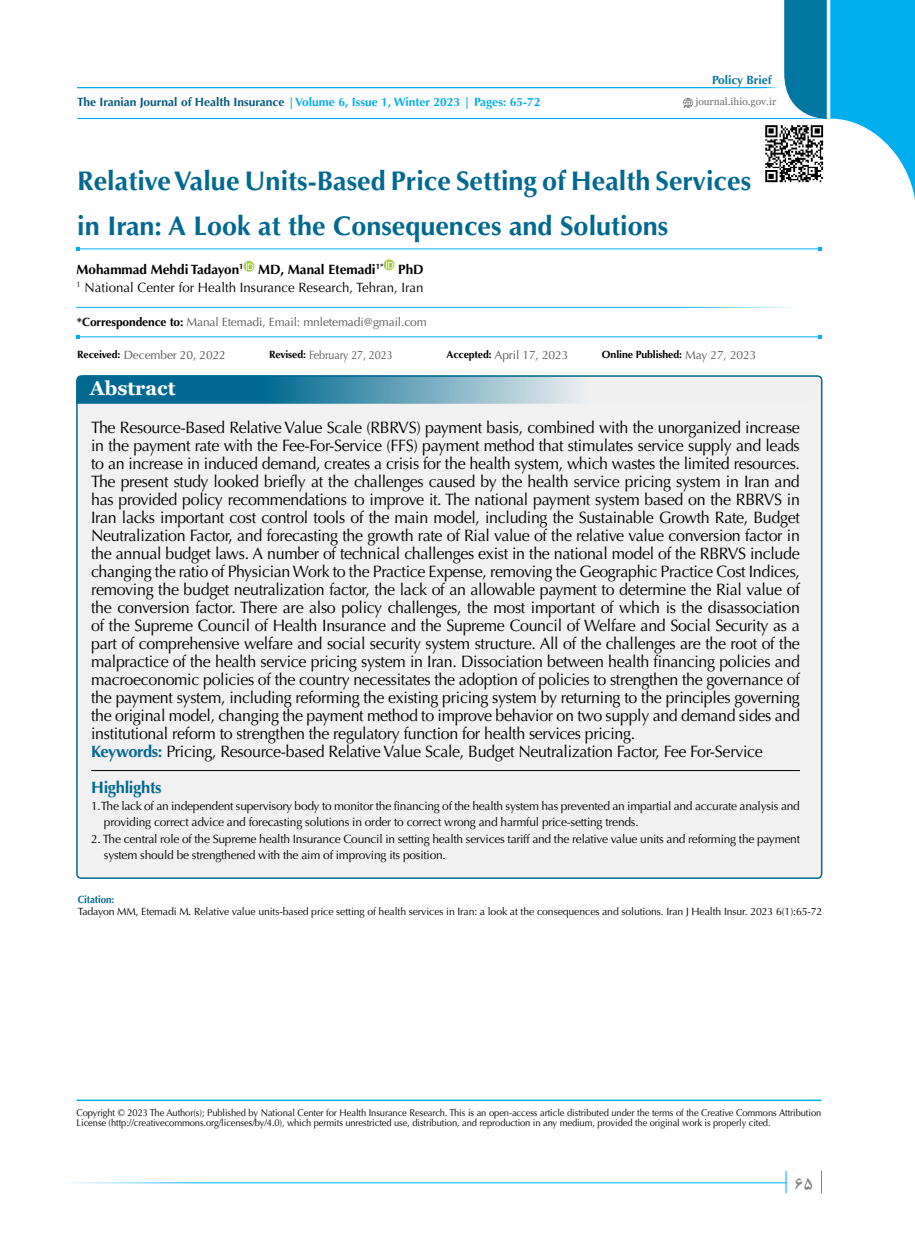
<style>
.page{position:relative;width:915px;height:1255px;background:#fff}
.page>*{position:absolute;margin:0;border:0;box-sizing:border-box;transform-origin:0 0}
.t1{font:700 27px/45px "Optima LT Std";color:#006991}
.t2{font:700 19.65px "Vani";color:#fff}
.t3{font:700 18px "B Nazanin";color:#808285}
.t4{font:16.5px/18px "Optima LT Std";letter-spacing:-.02em;color:#000}
.t5{font:700 16.5px "Optima LT Std";letter-spacing:-.02em;color:#006991}
.t6{font:13.5px/18px "Optima LT Std";color:#000}
.t7{font:12px/16.5px "Optima LT Std";letter-spacing:-.02em;color:#000}
.t8{font:12px "Optima LT Std";letter-spacing:-.01em;color:#58595b}
.t9{font:700 12px "Optima LT Std";color:#00aeef}
.t10{font:12px "Optima LT Std";letter-spacing:-.01em;color:#58595b;scale:.9 1}
.t11{font:700 12px "Optima LT Std";color:#0076a3}
.t12{font:10.5px "Optima LT Std";letter-spacing:-.01em;color:#000}
.t13{font:700 10.5px "Optima LT Std";letter-spacing:-.01em;color:#000}
.t14{font:700 10.5px "Optima LT Std";letter-spacing:-.01em;color:#006991;scale:.94 1}
.t15{font:10.2px "Vani";color:#6d6e71}
.t16{font:9.75px/10.5px "Optima LT Std";letter-spacing:-.01em;color:#000;scale:.96 1}
.s1{color:#005b7f}
.s2{font-weight:700}
.s3{font-weight:700;color:#000}
.s4{font-weight:700;font-size:10.5px;color:#000}
.s5{font-weight:400;font-size:12px;color:#58595b}
.s6{font-weight:700;color:#006991}
</style>
<div class="page">
<svg style="left:785px;top:1170px;width:1px;height:23px"></svg>
<hr style="left:53px;top:1182px;width:733px;height:1px;background:#00aeef">
<svg style="left:784px;top:0;width:130px;height:194px"></svg>
<hr style="left:77px;top:118px;width:786px;height:1px;background:#00aeef">
<div style="left:77px;top:376px;width:744px;height:502px;background:#f1f1f2;border-radius:4px"></div>
<svg style="left:76px;top:375px;width:739px;height:411px"></svg>
<hr style="left:78px;top:248px;width:741px;height:1px;background:#00aeef">
<hr style="left:78px;top:336px;width:741px;height:1px;background:#00aeef">
<hr style="left:76px;top:307px;width:745px;height:1px;background:#00aeef">
<hr style="left:91px;top:770px;width:708px;height:1px;background:#000">
<img style="left:765px;top:122px;width:61px;height:64px">
<hr style="left:77px;top:87px;width:701px;height:1px;background:#00aeef">
<svg style="left:683px;top:98px;width:9px;height:10px"></svg>
<hr style="left:77px;top:1099px;width:744px;height:1px;background:#00aeef">
<svg style="left:243px;top:261px;width:11px;height:11px"></svg>
<svg style="left:383px;top:259px;width:11px;height:11px"></svg>
<p class="t9" style="left:77px;top:95px;width:464px"><span class="s1">The Iranian Journal of Health Insurance</span> |Volume 6, Issue 1, Winter 2023 | Pages: 65-72</p>
<p class="t11" style="left:711px;top:72px;width:61px">Policy Brief</p>
<p class="t15" style="left:695px;top:95px;width:82px">journal.ihio.gov.ir</p>
<h1 class="t1" style="left:77px;top:159px;width:675px">Relative Value Units-Based Price Setting of Health Services in Iran: A Look at the Consequences and Solutions</h1>
<p class="t6" style="left:76px;top:260px;width:348px"><span class="s2">Mohammad Mehdi Tadayon</span><sup>1</sup> <span class="s2">MD, Manal Etemadi</span><sup>1*</sup> <span class="s2">PhD<br></span><sup>1</sup> National Center for Health Insurance Research, Tehran, Iran</p>
<p class="t8" style="left:77px;top:315px;width:351px"><span class="s3">*Correspondence to:</span> Manal Etemadi, Email: mnletemadi@gmail.com</p>
<p class="t8" style="left:77px;top:348px;width:150px"><span class="s4">Received:</span> December 20, 2022</p>
<p class="t10" style="left:269px;top:348px;width:139px"><span class="s4">Revised:</span> February 27, 2023</p>
<p class="t8" style="left:446px;top:348px;width:123px"><span class="s4">Accepted:</span> April 17, 2023</p>
<p class="t13" style="left:601px;top:348px;width:156px">Online Published: <span class="s5">May 27, 2023</span></p>
<p class="t2" style="left:90px;top:377px;width:87px">Abstract</p>
<p class="t4" style="left:91px;top:418px;width:710px">The Resource-Based Relative Value Scale (RBRVS) payment basis, combined with the unorganized increase in the payment rate with the Fee-For-Service (FFS) payment method that stimulates service supply and leads to an increase in induced demand, creates a crisis for the health system, which wastes the limited resources.<br>The present study looked briefly at the challenges caused by the health service pricing system in Iran and has provided policy recommendations to improve it. The national payment system based on the RBRVS in Iran lacks important cost control tools of the main model, including the Sustainable Growth Rate, Budget Neutralization Factor, and forecasting the growth rate of Rial value of the relative value conversion factor in the annual budget laws. A number of technical challenges exist in the national model of the RBRVS include changing the ratio of Physician Work to the Practice Expense, removing the Geographic Practice Cost Indices, removing the budget neutralization factor, the lack of an allowable payment to determine the Rial value of the conversion factor. There are also policy challenges, the most important of which is the disassociation of the Supreme Council of Health Insurance and the Supreme Council of Welfare and Social Security as a part of comprehensive welfare and social security system structure. All of the challenges are the root of the malpractice of the health service pricing system in Iran. Dissociation between health financing policies and macroeconomic policies of the country necessitates the adoption of policies to strengthen the governance of the payment system, including reforming the existing pricing system by returning to the principles governing the original model, changing the payment method to improve behavior on two supply and demand sides and institutional reform to strengthen the regulatory function for health services pricing.<br><span class="s6">Keywords:</span> Pricing, Resource-based Relative Value Scale, Budget Neutralization Factor, Fee For-Service</p>
<p class="t5" style="left:91px;top:778px;width:72px">Highlights</p>
<p class="t7" style="left:104px;top:797px;width:697px;text-indent:-13px">1.The lack of an independent supervisory body to monitor the financing of the health system has prevented an impartial and accurate analysis and providing correct advice and forecasting solutions in order to correct wrong and harmful price-setting trends.</p>
<p class="t7" style="left:104px;top:830px;width:697px;text-indent:-13px">2. The central role of the Supreme health Insurance Council in setting health services tariff and the relative value units and reforming the payment system should be strengthened with the aim of improving its position.</p>
<p class="t14" style="left:78px;top:893px;width:40px">Citation:</p>
<p class="t12" style="left:78px;top:905px;width:746px">Tadayon MM, Etemadi M. Relative value units-based price setting of health services in Iran: a look at the consequences and solutions. Iran J Health Insur. 2023 6(1):65-72</p>
<p class="t16" style="left:77px;top:1107px;width:777px">Copyright © 2023 The Author(s); Published by National Center for Health Insurance Research. This is an open-access article distributed under the terms of the Creative Commons Attribution<br>License (http://creativecommons.org/licenses/by/4.0), which permits unrestricted use, distribution, and reproduction in any medium, provided the original work is properly cited.</p>
<p class="t3" style="left:794px;top:1172px;width:20px">65</p>
</div>
